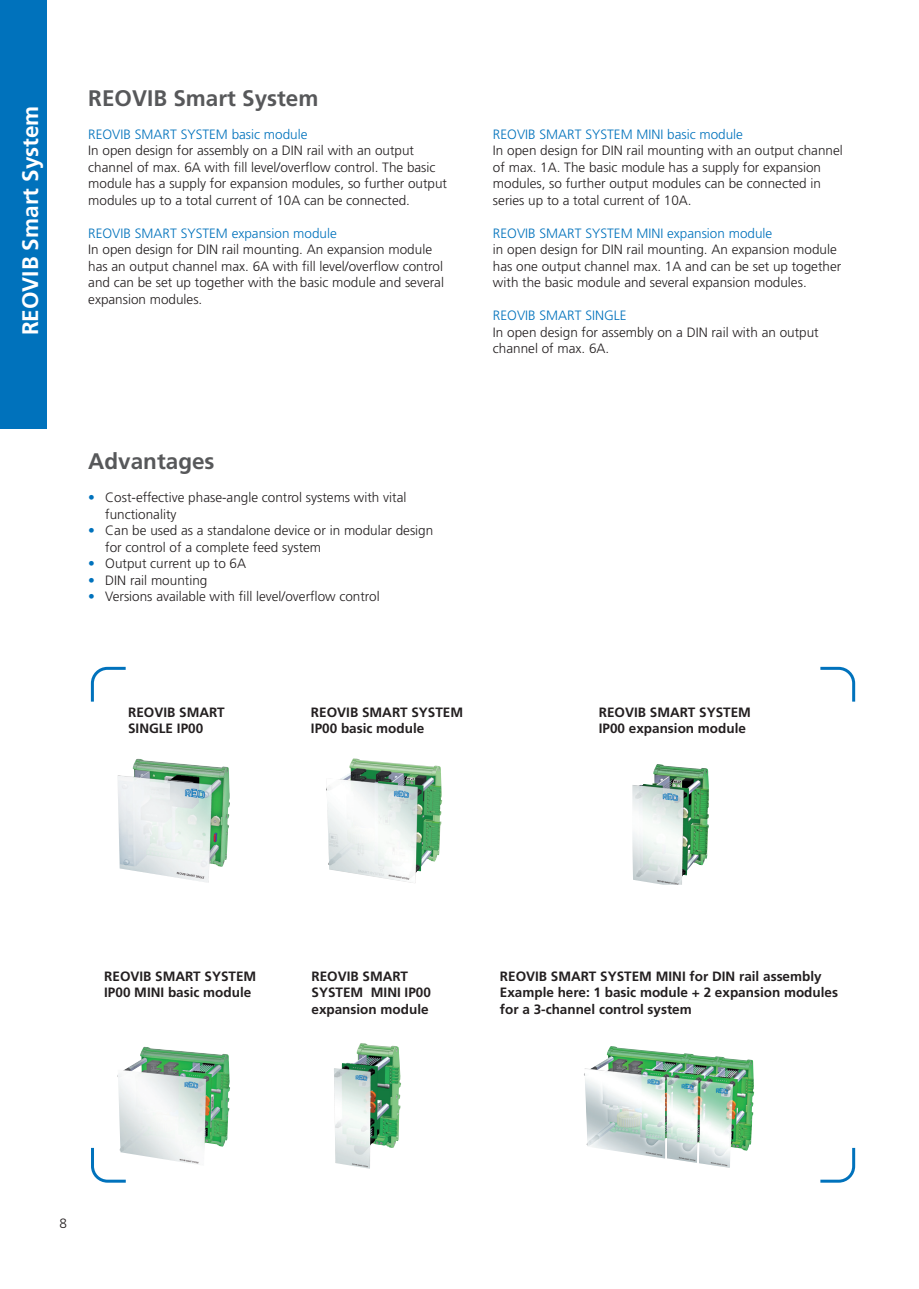
<style>
.page{position:relative;width:919px;height:1289px;background:#fff}
.page>*{position:absolute;margin:0;border:0;box-sizing:border-box;transform-origin:0 0}
.Headline_Unterseiten{font:700 22.5px "Frutiger LT Pro";color:#57585a}
.Reiter{font:700 22.5px "Frutiger LT Pro";color:#fff}
.Fließtext_linksbündig{font:700 22.5px "Frutiger LT Pro";color:#57585a}
.Fließtext_linksbündig-2{font:300 13.5px/16.5px "Frutiger LT Pro";color:#231f20}
.Fließtext_linksbündig-3{font:700 13.5px/16.5px "Frutiger LT Pro";color:#231f20}
.s1{color:#0072bc}
</style>
<div class="page">
<svg style="left:90px;top:666px;width:36px;height:36px"></svg>
<svg style="left:820px;top:666px;width:36px;height:36px"></svg>
<svg style="left:820px;top:1147px;width:36px;height:36px"></svg>
<svg style="left:91px;top:1147px;width:35px;height:36px"></svg>
<img style="left:117px;top:758px;width:113px;height:124px">
<img style="left:326px;top:758px;width:116px;height:125px">
<img style="left:117px;top:1046px;width:113px;height:119px">
<img style="left:632px;top:764px;width:76px;height:120px">
<img style="left:584px;top:1046px;width:170px;height:121px">
<img style="left:334px;top:1043px;width:67px;height:125px">
<div style="left:0;top:0;width:47px;height:428px;background:#0072bc"></div>
<p class="Reiter" style="left:17px;top:335px;width:231px;rotate:-90deg">REOVIB Smart System</p>
<p class="Headline_Unterseiten" style="left:88px;top:85px;width:232px">REOVIB Smart System</p>
<p class="Fließtext_linksbündig-2" style="left:88px;top:126px;width:360px"><span class="s1">REOVIB SMART SYSTEM basic module<br></span>In open design for assembly on a DIN rail with an output channel of max. 6A with fill level/overflow control. The basic module has a supply for expansion modules, so further output modules up to a total current of 10A can be connected.</p>
<p class="Fließtext_linksbündig-2" style="left:88px;top:225px;width:357px"><span class="s1">REOVIB SMART SYSTEM expansion module<br></span>In open design for DIN rail mounting. An expansion module has an output channel max. 6A with fill level/overflow control and can be set up together with the basic module and several expansion modules.</p>
<p class="Fließtext_linksbündig" style="left:88px;top:448px;width:128px">Advantages</p>
<p class="Fließtext_linksbündig-2" style="left:105px;top:489px;width:302px;text-indent:-17px"><span class="s1">•</span> Cost-effective phase-angle control systems with vital functionality</p>
<p class="Fließtext_linksbündig-2" style="left:105px;top:522px;width:329px;text-indent:-17px"><span class="s1">•</span> Can be used as a standalone device or in modular design for control of a complete feed system</p>
<p class="Fließtext_linksbündig-2" style="left:88px;top:555px;width:159px"><span class="s1">•</span> Output current up to 6A</p>
<p class="Fließtext_linksbündig-2" style="left:88px;top:571px;width:121px"><span class="s1">•</span> DIN rail mounting</p>
<p class="Fließtext_linksbündig-2" style="left:88px;top:588px;width:293px"><span class="s1">•</span> Versions available with fill level/overflow control</p>
<p class="Fließtext_linksbündig-2" style="left:493px;top:126px;width:351px"><span class="s1">REOVIB SMART SYSTEM MINI basic module<br></span>In open design for DIN rail mounting with an output channel of max. 1A. The basic module has a supply for expansion modules, so further output modules can be connected in series up to a total current of 10A.</p>
<p class="Fließtext_linksbündig-2" style="left:493px;top:225px;width:350px"><span class="s1">REOVIB SMART SYSTEM MINI expansion module<br></span>in open design for DIN rail mounting. An expansion module has one output channel max. 1A and can be set up together with the basic module and several expansion modules.</p>
<p class="Fließtext_linksbündig-2" style="left:493px;top:307px;width:327px"><span class="s1">REOVIB SMART SINGLE<br></span>In open design for assembly on a DIN rail with an output channel of max. 6A.</p>
<p class="Fließtext_linksbündig-3" style="left:128px;top:703px;width:98px">REOVIB SMART<br>SINGLE IP00</p>
<p class="Fließtext_linksbündig-3" style="left:311px;top:703px;width:154px">REOVIB SMART SYSTEM<br>IP00 basic module</p>
<p class="Fließtext_linksbündig-3" style="left:598px;top:703px;width:154px">REOVIB SMART SYSTEM<br>IP00 expansion module</p>
<p class="Fließtext_linksbündig-3" style="left:104px;top:967px;width:154px">REOVIB SMART SYSTEM<br>IP00 MINI basic module</p>
<p class="Fließtext_linksbündig-3" style="left:500px;top:967px;width:339px">REOVIB SMART SYSTEM MINI for DIN rail assembly<br>Example here: 1 basic module + 2 expansion modules for a 3-channel control system</p>
<p class="Fließtext_linksbündig-3" style="left:311px;top:967px;width:121px">REOVIB SMART<br>SYSTEM MINI IP00 expansion module</p>
<p class="Fließtext_linksbündig-2" style="left:60px;top:1215px;width:9px">8</p>
</div>
